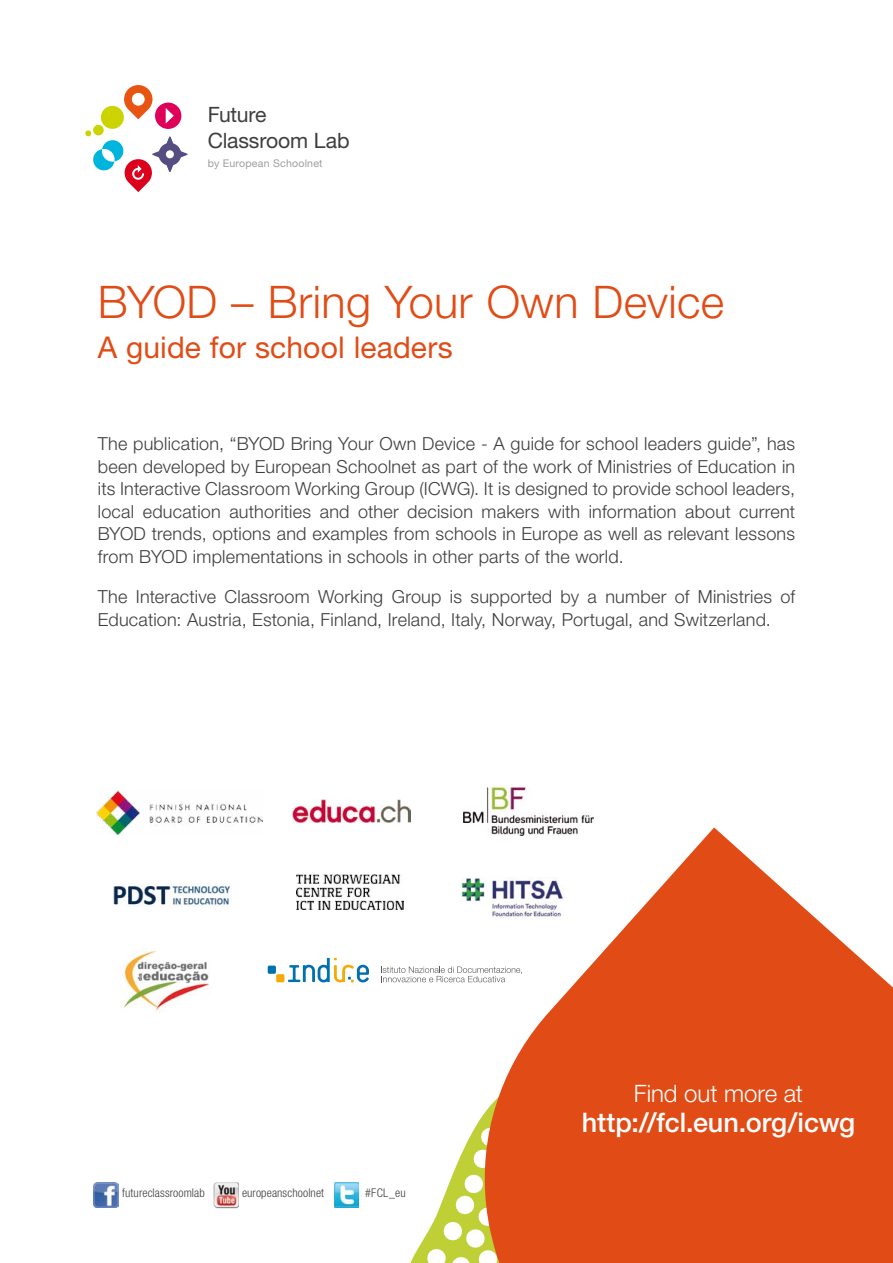
<style>
.page{position:relative;width:893px;height:1263px;background:#fff}
.page>*{position:absolute;margin:0;border:0;box-sizing:border-box;transform-origin:0 0}
.t1{font:300 45px "Helvetica Neue LT Pro";letter-spacing:.01em;color:#e14c16}
.t2{font:30px "Helvetica Neue LT Pro";letter-spacing:.005em;color:#e14c16}
.t3{font:500 27px "Helvetica Neue LT Pro";letter-spacing:-.005em;color:#fff}
.t4{font:300 24px "Helvetica Neue LT Pro";letter-spacing:-.005em;color:#fff}
.t5{font:21.15px/25.3px "Helvetica Neue";letter-spacing:-.01em;color:#3e3d40}
.t6{font:300 18px/22.5px "Helvetica Neue LT Pro";letter-spacing:.015em;color:#3e3d40;text-align:justify}
.t7{font:300 condensed 12px "Helvetica Neue LT Pro";letter-spacing:.01em;color:#3e3d40}
.t8{font:10.65px "Helvetica Neue";letter-spacing:.02em;color:#9c9e9f}
</style>
<div class="page">
<svg style="left:410px;top:1118px;width:71px;height:145px"></svg>
<svg style="left:481px;top:827px;width:412px;height:436px;fill:#e14c16"></svg>
<svg style="left:85px;top:130px;width:7px;height:7px"></svg>
<svg style="left:93px;top:85px;width:95px;height:107px"></svg>
<img style="left:94px;top:1183px;width:24px;height:24px">
<img style="left:334px;top:1183px;width:25px;height:24px">
<img style="left:214px;top:1182px;width:25px;height:27px">
<img style="left:97px;top:790px;width:165px;height:44px">
<img style="left:463px;top:788px;width:130px;height:47px">
<img style="left:293px;top:799px;width:118px;height:23px">
<img style="left:461px;top:867px;width:119px;height:54px">
<img style="left:114px;top:883px;width:118px;height:24px">
<img style="left:296px;top:874px;width:108px;height:35px">
<svg style="left:381px;top:966px;width:141px;height:16px"></svg>
<div style="left:268px;top:965px;width:8px;height:9px;background:#0070af;border-radius:2px"></div>
<div style="left:276px;top:974px;width:8px;height:8px;background:#f6aa07;border-radius:2px"></div>
<svg style="left:288px;top:958px;width:81px;height:24px"></svg>
<img style="left:120px;top:950px;width:90px;height:63px">
<p class="t5" style="left:208px;top:102px;width:143px">Future<br>Classroom Lab</p>
<p class="t8" style="left:208px;top:157px;width:116px">by European Schoolnet</p>
<h1 class="t1" style="left:98px;top:274px;width:628px">BYOD – Bring Your Own Device</h1>
<h2 class="t2" style="left:98px;top:329px;width:357px">A guide for school leaders</h2>
<p class="t6" style="left:98px;top:432px;width:699px">The publication, “BYOD Bring Your Own Device - A guide for school leaders guide”, has been developed by European Schoolnet as part of the work of Ministries of Education in its Interactive Classroom Working Group (ICWG). It is designed to provide school leaders, local education authorities and other decision makers with information about current BYOD trends, options and examples from schools in Europe as well as relevant lessons from BYOD implementations in schools in other parts of the world.</p>
<p class="t6" style="left:98px;top:585px;width:699px">The Interactive Classroom Working Group is supported by a number of Ministries of<br>Education: Austria, Estonia, Finland, Ireland, Italy, Norway, Portugal, and Switzerland.</p>
<p class="t7" style="left:122px;top:1186px;width:84px">futureclassroomlab</p>
<p class="t7" style="left:242px;top:1186px;width:84px">europeanschoolnet</p>
<p class="t7" style="left:365px;top:1186px;width:42px">#FCL_eu</p>
<h3 class="t4" style="left:634px;top:1078px;width:171px">Find out more at</h3>
<h3 class="t3" style="left:582px;top:1106px;width:275px">http://fcl.eun.org/icwg</h3>
</div>
